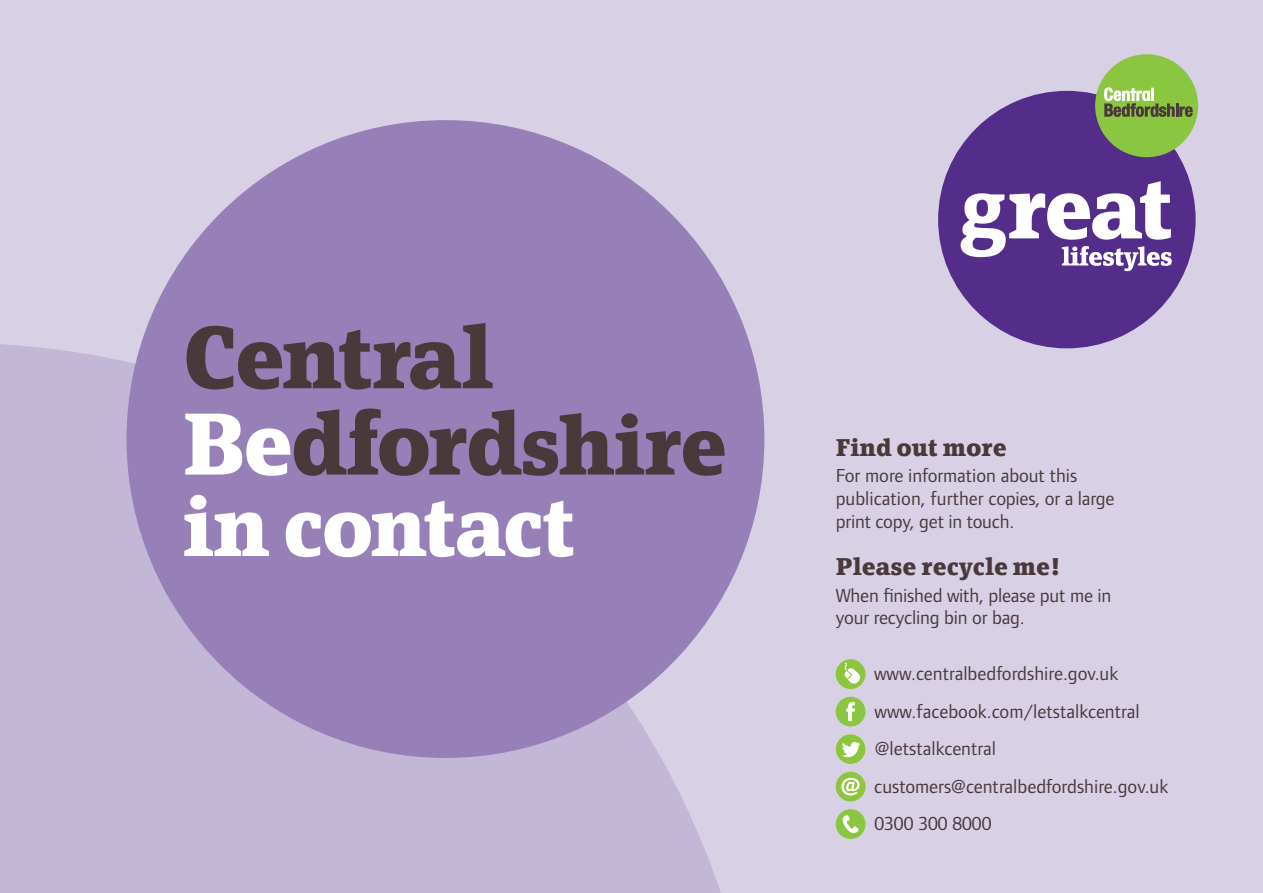
<style>
.page{position:relative;width:1263px;height:893px;background:#d8d1e6}
.page>*{position:absolute;margin:0;border:0;box-sizing:border-box;transform-origin:0 0}
.t1{font:700 86.25px "Page Serif TF";letter-spacing:-.035em;color:#49393b}
.t2{font:700 81.45px "Page Serif TF";letter-spacing:-.035em;color:#fff}
.t3{font:700 24px "Page Serif TF";color:#49393b}
.t4{font:19.5px/23px "Foundry Form Sans";color:#49393b}
.s1{color:#fff}
.s2{font-size:81.45px}
</style>
<div class="page">
<svg style="left:0;top:344px;width:765px;height:549px;background:#c5bad9"></svg>
<div style="left:126px;top:120px;width:638px;height:638px;background:#9780b8;border-radius:50%"></div>
<div style="left:938px;top:91px;width:258px;height:257px;background:#542d8a;border-radius:50%"></div>
<svg style="left:960px;top:181px;width:212px;height:90px"></svg>
<div style="left:1095px;top:54px;width:103px;height:103px;background:#8bc640;border-radius:50%"></div>
<svg style="left:1104px;top:87px;width:89px;height:30px"></svg>
<div style="left:836px;top:659px;width:29px;height:30px;background:#8bc63e;border-radius:50%"></div>
<svg style="left:845px;top:662px;width:15px;height:22px"></svg>
<svg style="left:836px;top:697px;width:29px;height:29px"></svg>
<svg style="left:836px;top:734px;width:29px;height:30px"></svg>
<div style="left:836px;top:772px;width:29px;height:29px;background:#8bc63e;border-radius:50%"></div>
<svg style="left:841px;top:778px;width:19px;height:17px"></svg>
<div style="left:836px;top:809px;width:29px;height:30px;background:#8bc63e;border-radius:50%"></div>
<svg style="left:842px;top:815px;width:17px;height:18px"></svg>
<p class="t1" style="left:183px;top:307px;width:312px">Central</p>
<p class="t1" style="left:183px;top:393px;width:546px"><span class="s1">Be</span>dford<span class="s2">shire</span></p>
<p class="t2" style="left:183px;top:479px;width:395px">in contact</p>
<p class="t3" style="left:836px;top:433px;width:173px">Find out more</p>
<p class="t4" style="left:836px;top:464px;width:280px">For more information about this publication, further copies, or a large print copy, get in touch.</p>
<p class="t3" style="left:836px;top:552px;width:227px">Please recycle me!</p>
<p class="t4" style="left:836px;top:584px;width:277px;line-height:22.5px">When finished with, please put me in your recycling bin or bag.</p>
<p class="t4" style="left:874px;top:662px;width:246px">www.centralbedfordshire.gov.uk</p>
<p class="t4" style="left:874px;top:699px;width:267px">www.facebook.com/letstalkcentral</p>
<p class="t4" style="left:875px;top:737px;width:123px">@letstalkcentral</p>
<p class="t4" style="left:874px;top:774px;width:296px">customers@centralbedfordshire.gov.uk</p>
<p class="t4" style="left:874px;top:812px;width:118px">0300 300 8000</p>
</div>
